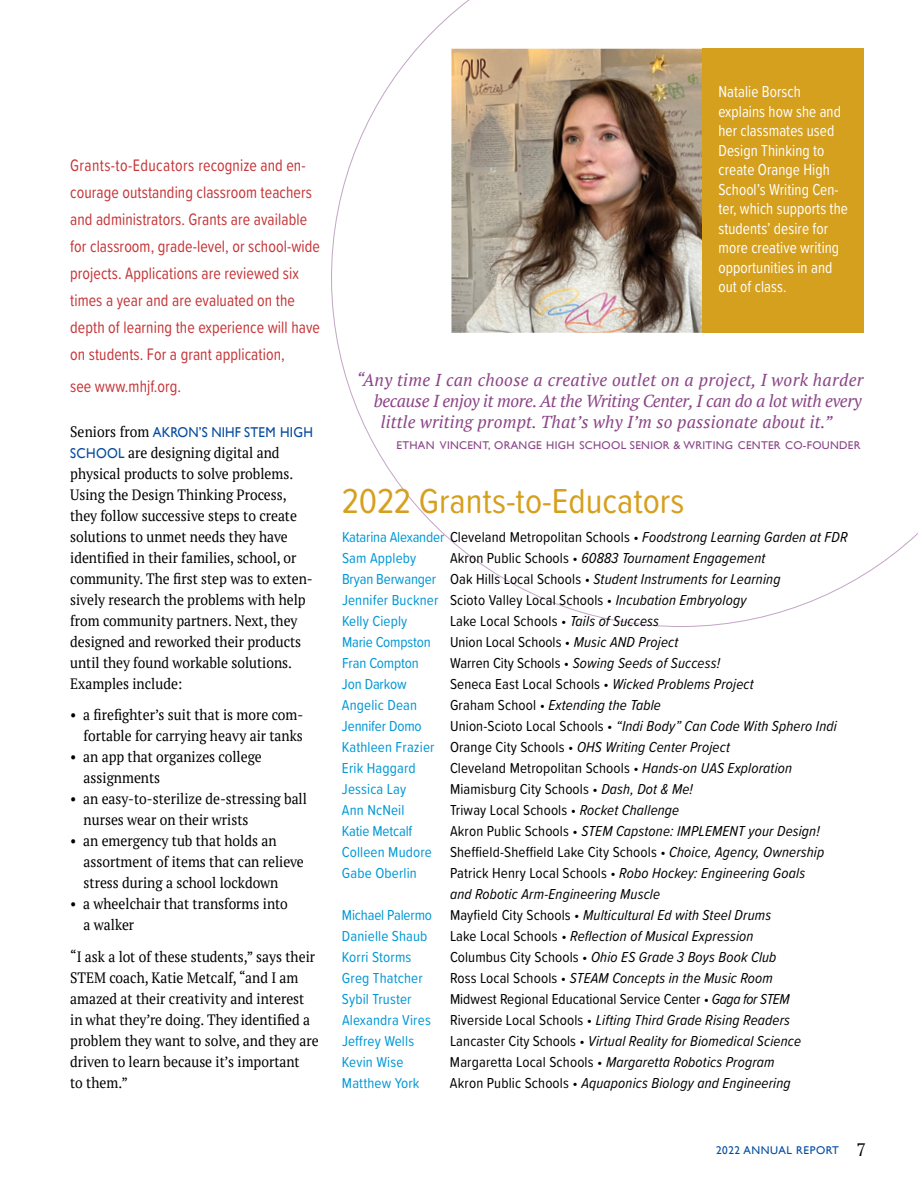
<style>
.page{position:relative;width:918px;height:1188px;background:#fff}
.page>*{position:absolute;margin:0;border:0;box-sizing:border-box;transform-origin:0 0}
.t1{font:36px "Proxima Soft Cond";color:#d6a01f}
.t2{font:17.25px/27px "Proxima Soft Cond";letter-spacing:.005em;color:#c53437;scale:.92 1}
.t3{font:italic 17.25px "PT Serif";letter-spacing:.01em;color:#8a4587}
.t4{font:italic 17.25px "PT Serif";letter-spacing:-.02em;color:#8a4587}
.t5{font:16.5px/19.5px "Proxima Soft Cond";letter-spacing:.005em;color:#fff;scale:.92 1}
.t6{font:italic 15px/21px "Proxima Soft Cond";letter-spacing:.01em;color:#000}
.t7{font:15px/21px "PT Serif";color:#000;scale:.92 1}
.t8{font:15px/21px "Proxima Soft Cond";letter-spacing:.01em;color:#000}
.t9{font:15px "Proxima Soft Cond";letter-spacing:.01em;color:#0098d5}
.t10{font:15px "Proxima Soft Cond";letter-spacing:-.01em;color:#0098d5}
.t11{font:14.25px "Gill Sans";color:#034b9e;scale:.92 1}
.t12{font:11.25px "Gill Sans";letter-spacing:.025em;color:#8a4587}
.t13{font:11.25px "Gill Sans";letter-spacing:.05em;color:#034b9e}
.s1{font-family:"Gill Sans";font-size:14.25px;color:#034b9e}
.s2{color:#0098d5}
.s3{font-style:italic}
.s4{font-style:normal}
.s5{font-style:normal;color:#0098d5}
.s6{font-family:"PT Serif";font-size:18px;color:#000}
</style>
<div class="page">
<svg style="left:331px;top:0;width:587px;height:627px"></svg>
<img style="left:451px;top:49px;width:251px;height:284px">
<div style="left:702px;top:49px;width:162px;height:284px;background:#d6a01f"></div>
<div style="left:870px;top:0;width:48px;height:40px;background:#fff"></div>
<p class="t2" style="left:70px;top:151px;width:273px">Grants-to-Educators recognize and en&shy;courage outstanding classroom teachers and administrators. Grants are available for classroom, grade-level, or school-wide projects. Applications are reviewed six times a year and are evaluated on the depth of learning the experience will have on students. For a grant application,</p>
<p class="t2" style="left:70px;top:372px;width:122px">see www.mhjf.org.</p>
<p class="t7" style="left:70px;top:421px;width:101px">Seniors from <span class="s1">AKRON</span></p>
<p class="t11" style="left:199px;top:423px;width:98px">’SNIHFSTEM HIGH</p>
<p class="t11" style="left:70px;top:444px;width:11px">SCHOOL</p>
<p class="t7" style="left:70px;top:442px;width:265px;text-indent:58px">are designing digital and physical products to solve problems.<br>Using the Design Thinking Process, they follow successive steps to create solutions to unmet needs they have identified in their families, school, or community. The first step was to exten&shy;sively research the problems with help from community partners. Next, they designed and reworked their products until they found workable solutions.<br>Examples include:</p>
<p class="t7" style="left:70px;top:704px;width:255px;text-align:right">• a firefighter’s suit that is more com&shy;fortable for carrying heavy air tanks</p>
<p class="t7" style="left:84px;top:746px;width:195px;text-indent:-13px">• an app that organizes college assignments</p>
<p class="t7" style="left:84px;top:788px;width:244px;text-indent:-13px">• an easy-to-sterilize de-stressing ball nurses wear on their wrists</p>
<p class="t7" style="left:84px;top:830px;width:241px;text-indent:-13px">• an emergency tub that holds an assortment of items that can relieve stress during a school lockdown</p>
<p class="t7" style="left:84px;top:893px;width:224px;text-indent:-13px">• a wheelchair that transforms into a walker</p>
<p class="t7" style="left:70px;top:946px;width:272px">“I ask a lot of these students,” says their STEM coach, Katie Metcalf, “and I am amazed at their creativity and interest in what they’re doing. They identified a problem they want to solve, and they are driven to learn because it’s important<br>to them.”</p>
<p class="t5" style="left:718px;top:81px;width:142px">Natalie Borsch explains how she and her classmates used<br>Design Thinking to create Orange High<br>School’s Writing Cen&shy;ter, which supports the students’ desire for more creative writing opportunities in and out of class.</p>
<p class="t3" style="left:357px;top:369px;width:508px">“Any time I can choose a creative outlet on a project, I work harder</p>
<p class="t4" style="left:374px;top:390px;width:489px">because I enjoy it more. At the Writing Center, I can do a lot with every</p>
<p class="t3" style="left:381px;top:411px;width:453px">little writing prompt. That’s why I’m so passionate about it.”</p>
<p class="t12" style="left:397px;top:439px;width:52px">ETHAN VINCENT</p>
<p class="t12" style="left:488px;top:439px;width:150px">, ORANGE HIGH SCHOOL SENIOR</p>
<p class="t12" style="left:673px;top:439px;width:189px">&amp; WRITING CENTER CO-FOUNDER</p>
<h1 class="t1" style="left:342px;top:475px;width:344px">2022 Grants-to-Educators</h1>
<p class="t8" style="left:342px;top:526px;width:507px"><span class="s2">Katarina Alexander</span> Cleveland Metropolitan Schools • <span class="s3">Foodstrong Learning Garden at FDR<br></span><span class="s2">Sam Appleby</span></p>
<p class="t6" style="left:342px;top:547px;width:440px;text-indent:108px"><span class="s4">Akron Public Schools •</span> 60883 Tournament Engagement <span class="s5">Bryan Berwanger</span> <span class="s4">Oak Hills Local Schools •</span> Student Instruments for Learning <span class="s5">Jennifer Buckner</span> <span class="s4">Scioto Valley Local Schools •</span> Incubation Embryology<br><span class="s5">Kelly Cieply</span></p>
<p class="t8" style="left:450px;top:610px;width:211px">Lake Local Schools • <span class="s3">Tails of Success</span></p>
<p class="t10" style="left:342px;top:631px;width:90px">Marie Compston</p>
<p class="t8" style="left:450px;top:631px;width:230px">Union Local Schools • <span class="s3">Music AND Project</span></p>
<p class="t10" style="left:342px;top:652px;width:78px">Fran Compton</p>
<p class="t6" style="left:450px;top:652px;width:272px"><span class="s4">Warren City Schools •</span> Sowing Seeds of Success!</p>
<p class="t10" style="left:342px;top:673px;width:66px">Jon Darkow</p>
<p class="t8" style="left:450px;top:673px;width:305px">Seneca East Local Schools • <span class="s3">Wicked Problems Project</span></p>
<p class="t9" style="left:342px;top:694px;width:77px">Angelic Dean</p>
<p class="t6" style="left:450px;top:694px;width:212px"><span class="s4">Graham School •</span> Extending the Table</p>
<p class="t10" style="left:342px;top:715px;width:81px">Jennifer Domo</p>
<p class="t6" style="left:342px;top:715px;width:496px;text-indent:108px"><span class="s4">Union-Scioto Local Schools •</span> “Indi Body” Can Code With Sphero Indi<br><span class="s5">Kathleen Frazier</span> <span class="s4">Orange City Schools •</span> OHS Writing Center Project<br><span class="s5">Erik Haggard</span></p>
<p class="t8" style="left:450px;top:757px;width:344px">Cleveland Metropolitan Schools • <span class="s3">Hands-on UAS Exploration</span></p>
<p class="t9" style="left:342px;top:778px;width:66px">Jessica Lay</p>
<p class="t8" style="left:450px;top:778px;width:245px">Miamisburg City Schools • <span class="s3">Dash, Dot &amp; Me!</span></p>
<p class="t9" style="left:342px;top:799px;width:64px">Ann NcNeil</p>
<p class="t8" style="left:450px;top:799px;width:231px">Triway Local Schools • <span class="s3">Rocket Challenge</span></p>
<p class="t10" style="left:342px;top:820px;width:72px">Katie Metcalf</p>
<p class="t6" style="left:342px;top:820px;width:484px;text-indent:108px"><span class="s4">Akron Public Schools •</span> STEM Capstone: IMPLEMENT your Design!<br><span class="s5">Colleen Mudore</span> <span class="s4">Sheffield-Sheffield Lake City Schools •</span> Choice, Agency, Ownership<br><span class="s5">Gabe Oberlin</span></p>
<p class="t6" style="left:450px;top:862px;width:357px"><span class="s4">Patrick Henry Local Schools •</span> Robo Hockey: Engineering Goals</p>
<p class="t6" style="left:450px;top:883px;width:212px">and Robotic Arm-Engineering Muscle</p>
<p class="t6" style="left:342px;top:904px;width:431px"><span class="s5">Michael Palermo</span> <span class="s4">Mayfield City Schools •</span> Multicultural Ed with Steel Drums</p>
<p class="t9" style="left:342px;top:925px;width:87px">Danielle Shaub</p>
<p class="t6" style="left:450px;top:925px;width:305px"><span class="s4">Lake Local Schools •</span> Reflection of Musical Expression</p>
<p class="t9" style="left:342px;top:946px;width:71px">Korri Storms</p>
<p class="t6" style="left:450px;top:946px;width:328px"><span class="s4">Columbus City Schools •</span> Ohio ES Grade 3 Boys Book Club</p>
<p class="t9" style="left:342px;top:967px;width:82px">Greg Thatcher</p>
<p class="t6" style="left:450px;top:967px;width:324px"><span class="s4">Ross Local Schools •</span> STEAM Concepts in the Music Room</p>
<p class="t9" style="left:342px;top:988px;width:71px">Sybil Truster</p>
<p class="t8" style="left:450px;top:988px;width:341px">Midwest Regional Educational Service Center • <span class="s3">Gaga for STEM</span></p>
<p class="t9" style="left:342px;top:1009px;width:90px">Alexandra Vires</p>
<p class="t6" style="left:450px;top:1009px;width:342px"><span class="s4">Riverside Local Schools •</span> Lifting Third Grade Rising Readers</p>
<p class="t9" style="left:342px;top:1030px;width:74px">Jeffrey Wells</p>
<p class="t6" style="left:450px;top:1030px;width:353px"><span class="s4">Lancaster City Schools •</span> Virtual Reality for Biomedical Science</p>
<p class="t9" style="left:342px;top:1051px;width:63px">Kevin Wise</p>
<p class="t6" style="left:450px;top:1051px;width:326px"><span class="s4">Margaretta Local Schools •</span> Margaretta Robotics Program</p>
<p class="t9" style="left:342px;top:1072px;width:79px">Matthew York</p>
<p class="t6" style="left:450px;top:1072px;width:342px"><span class="s4">Akron Public Schools •</span> Aquaponics Biology and Engineering</p>
<p class="t13" style="left:716px;top:1143px;width:151px">2022 ANNUAL REPORT <span class="s6">7</span></p>
</div>
